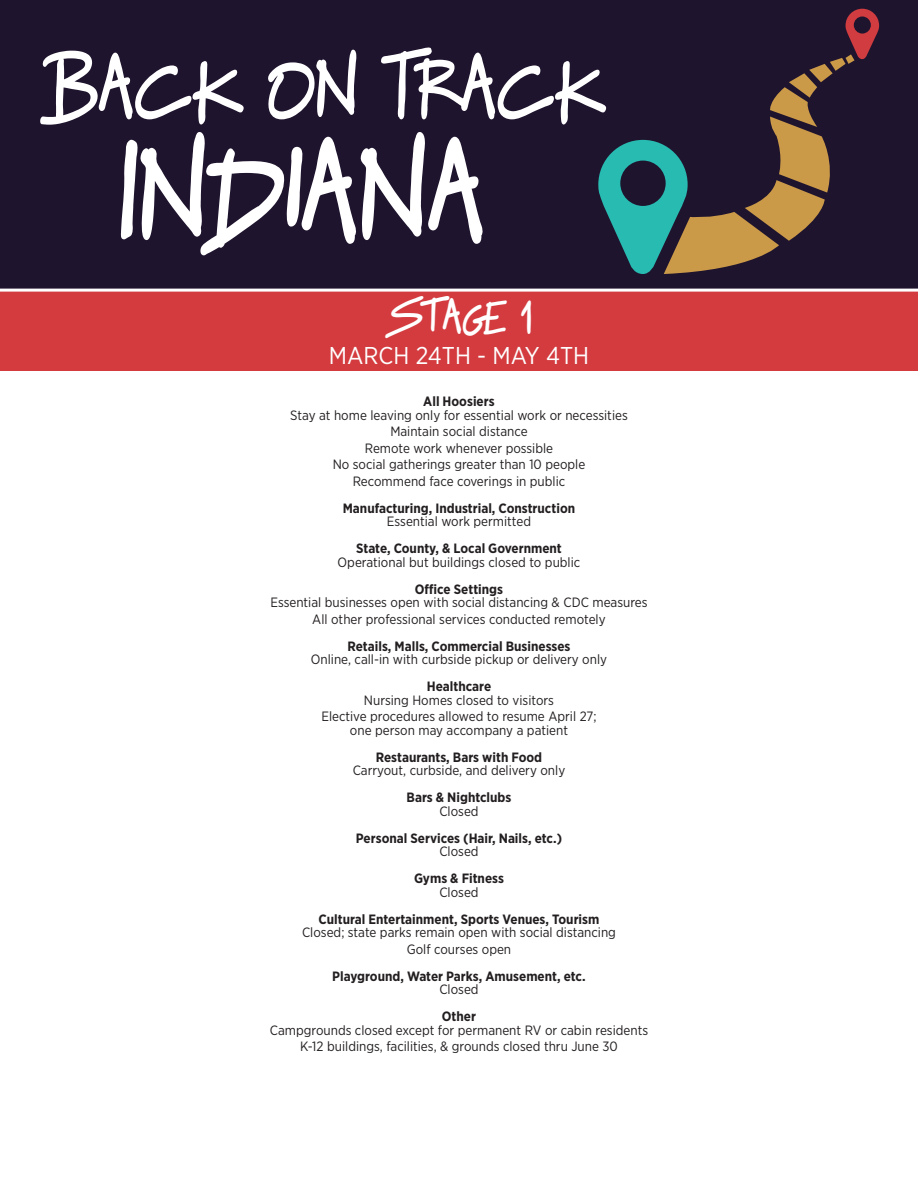
<style>
.page{position:relative;width:918px;height:1188px;background:#fff}
.page>*{position:absolute;margin:0;border:0;box-sizing:border-box;transform-origin:0 0}
.t1{font:48.6px "Raggedways";letter-spacing:-.1em;color:#fff}
.t2{font:24.3px "Gotham Narrow";color:#fff}
.t3{font:13.5px "Gotham Narrow";color:#231f20}
.t4{font:700 13.5px "Gotham Narrow";color:#231f20}
</style>
<div class="page">
<div style="left:0;top:289px;width:918px;height:82px;background:#d33b3f"></div>
<svg style="left:0;top:0;width:918px;height:292px"></svg>
<svg style="left:40px;top:9px;width:839px;height:265px"></svg>
<p class="t1" style="left:385px;top:291px;width:149px">Stage 1</p>
<p class="t2" style="left:329px;top:340px;width:262px">MARCH 24TH - MAY 4TH</p>
<p class="t4" style="left:423px;top:393px;width:73px">All Hoosiers</p>
<p class="t3" style="left:290px;top:406px;width:339px">Stay at home leaving only for essential work or necessities</p>
<p class="t3" style="left:390px;top:423px;width:139px">Maintain social distance</p>
<p class="t3" style="left:365px;top:439px;width:190px">Remote work whenever possible</p>
<p class="t3" style="left:333px;top:456px;width:254px">No social gatherings greater than 10 people</p>
<p class="t3" style="left:353px;top:472px;width:214px">Recommend face coverings in public</p>
<p class="t4" style="left:343px;top:499px;width:234px">Manufacturing, Industrial, Construction</p>
<p class="t3" style="left:387px;top:513px;width:146px">Essential work permitted</p>
<p class="t4" style="left:356px;top:540px;width:207px">State, County, &amp; Local Government</p>
<p class="t3" style="left:338px;top:553px;width:244px">Operational but buildings closed to public</p>
<p class="t4" style="left:415px;top:580px;width:90px">Office Settings</p>
<p class="t3" style="left:270px;top:594px;width:379px">Essential businesses open with social distancing &amp; CDC measures</p>
<p class="t3" style="left:312px;top:610px;width:295px">All other professional services conducted remotely</p>
<p class="t4" style="left:347px;top:637px;width:225px">Retails, Malls, Commercial Businesses</p>
<p class="t3" style="left:311px;top:651px;width:298px">Online, call-in with curbside pickup or delivery only</p>
<p class="t4" style="left:427px;top:678px;width:66px">Healthcare</p>
<p class="t3" style="left:364px;top:691px;width:192px">Nursing Homes closed to visitors</p>
<p class="t3" style="left:321px;top:708px;width:277px">Elective procedures allowed to resume April 27;</p>
<p class="t3" style="left:350px;top:721px;width:220px">one person may accompany a patient</p>
<p class="t4" style="left:376px;top:748px;width:168px">Restaurants, Bars with Food</p>
<p class="t3" style="left:353px;top:762px;width:214px">Carryout, curbside, and delivery only</p>
<p class="t4" style="left:407px;top:789px;width:106px">Bars &amp; Nightclubs</p>
<p class="t3" style="left:439px;top:802px;width:41px">Closed</p>
<p class="t4" style="left:356px;top:829px;width:208px">Personal Services (Hair, Nails, etc.)</p>
<p class="t3" style="left:439px;top:843px;width:41px">Closed</p>
<p class="t4" style="left:414px;top:870px;width:91px">Gyms &amp; Fitness</p>
<p class="t3" style="left:439px;top:883px;width:41px">Closed</p>
<p class="t4" style="left:319px;top:910px;width:282px">Cultural Entertainment, Sports Venues, Tourism</p>
<p class="t3" style="left:302px;top:924px;width:315px">Closed; state parks remain open with social distancing</p>
<p class="t3" style="left:407px;top:940px;width:106px">Golf courses open</p>
<p class="t4" style="left:332px;top:967px;width:255px">Playground, Water Parks, Amusement, etc.</p>
<p class="t3" style="left:439px;top:981px;width:41px">Closed</p>
<p class="t4" style="left:442px;top:1008px;width:36px">Other</p>
<p class="t3" style="left:270px;top:1021px;width:380px">Campgrounds closed except for permanent RV or cabin residents</p>
<p class="t3" style="left:300px;top:1038px;width:319px">K-12 buildings, facilities, &amp; grounds closed thru June 30</p>
</div>
